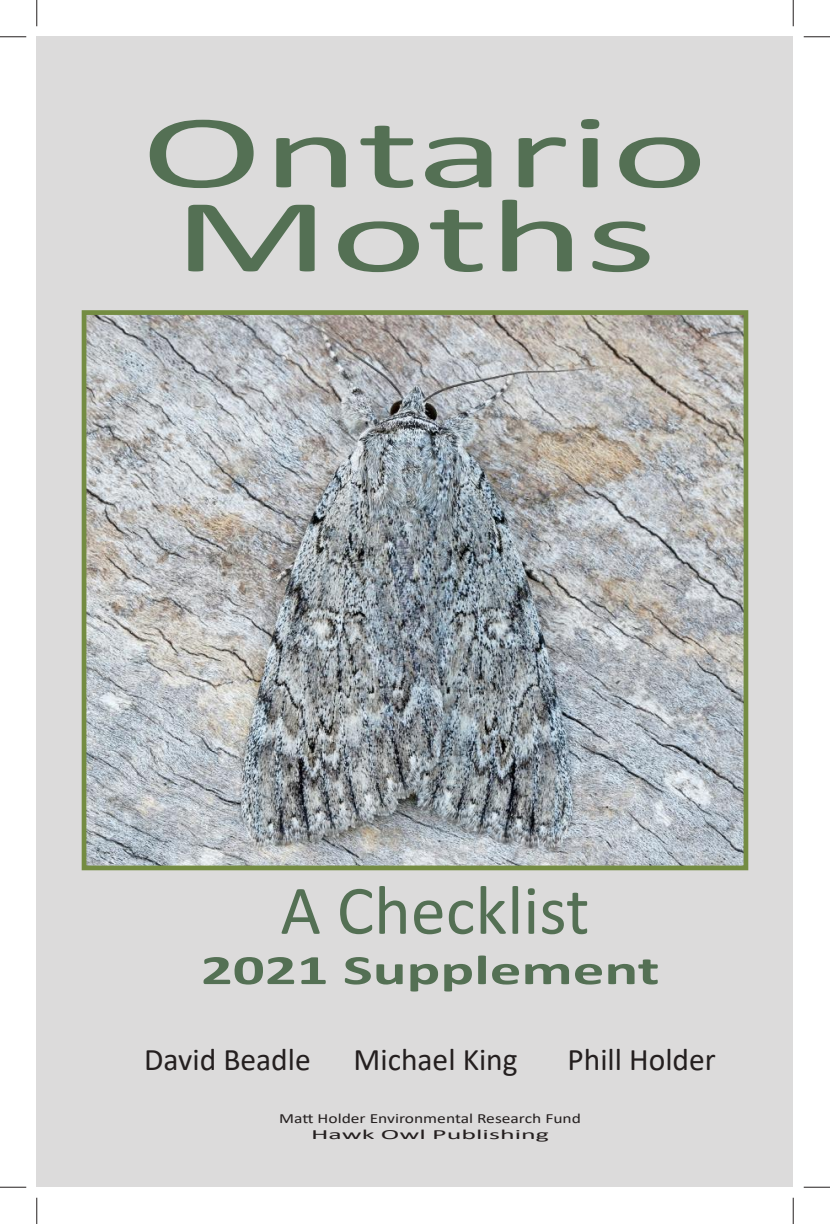
<style>
.page{position:relative;width:830px;height:1224px;background:#fff}
.page>*{position:absolute;margin:0;border:0;box-sizing:border-box;transform-origin:0 0}
.t1{font:105px/84px "Calibri";color:#547054;text-align:center;scale:1.75 1}
.t2{font:70px "Calibri";color:#547054}
.t3{font:700 42px "Calibri";color:#547054;scale:1.5 1}
.t4{font:31.5px "Calibri";color:#241f1f}
.t5{font:14px/16.8px "Calibri";color:#241f1f;text-align:center;scale:1.25 1}
</style>
<div class="page">
<div style="left:37px;top:37px;width:756px;height:1149px;background:#dcdbdb"></div>
<img style="left:88px;top:316px;width:654px;height:548px">
<div style="left:82px;top:310px;width:666px;height:560px;border:5px solid #748c42"></div>
<svg style="left:0;top:36px;width:26px;height:1px"></svg>
<svg style="left:803px;top:36px;width:27px;height:1px"></svg>
<svg style="left:0;top:1186px;width:26px;height:1px"></svg>
<svg style="left:803px;top:1186px;width:27px;height:1px"></svg>
<svg style="left:36px;top:0;width:1px;height:26px"></svg>
<svg style="left:36px;top:1197px;width:1px;height:26px"></svg>
<svg style="left:792px;top:0;width:1px;height:26px"></svg>
<svg style="left:792px;top:1197px;width:1px;height:26px"></svg>
<h1 class="t1" style="left:141px;top:107px;width:325px">Ontario<br>Moths</h1>
<h2 class="t2" style="left:280px;top:861px;width:310px">A Checklist</h2>
<h3 class="t3" style="left:201px;top:940px;width:307px">2021 Supplement</h3>
<h3 class="t4" style="left:144px;top:1037px;width:168px">David Beadle</h3>
<h3 class="t4" style="left:353px;top:1037px;width:166px">Michael King</h3>
<h3 class="t4" style="left:567px;top:1037px;width:150px">Phill Holder</h3>
<p class="t5" style="left:279px;top:1108px;width:243px">Matt Holder Environmental Research Fund<br>Hawk Owl Publishing</p>
</div>
